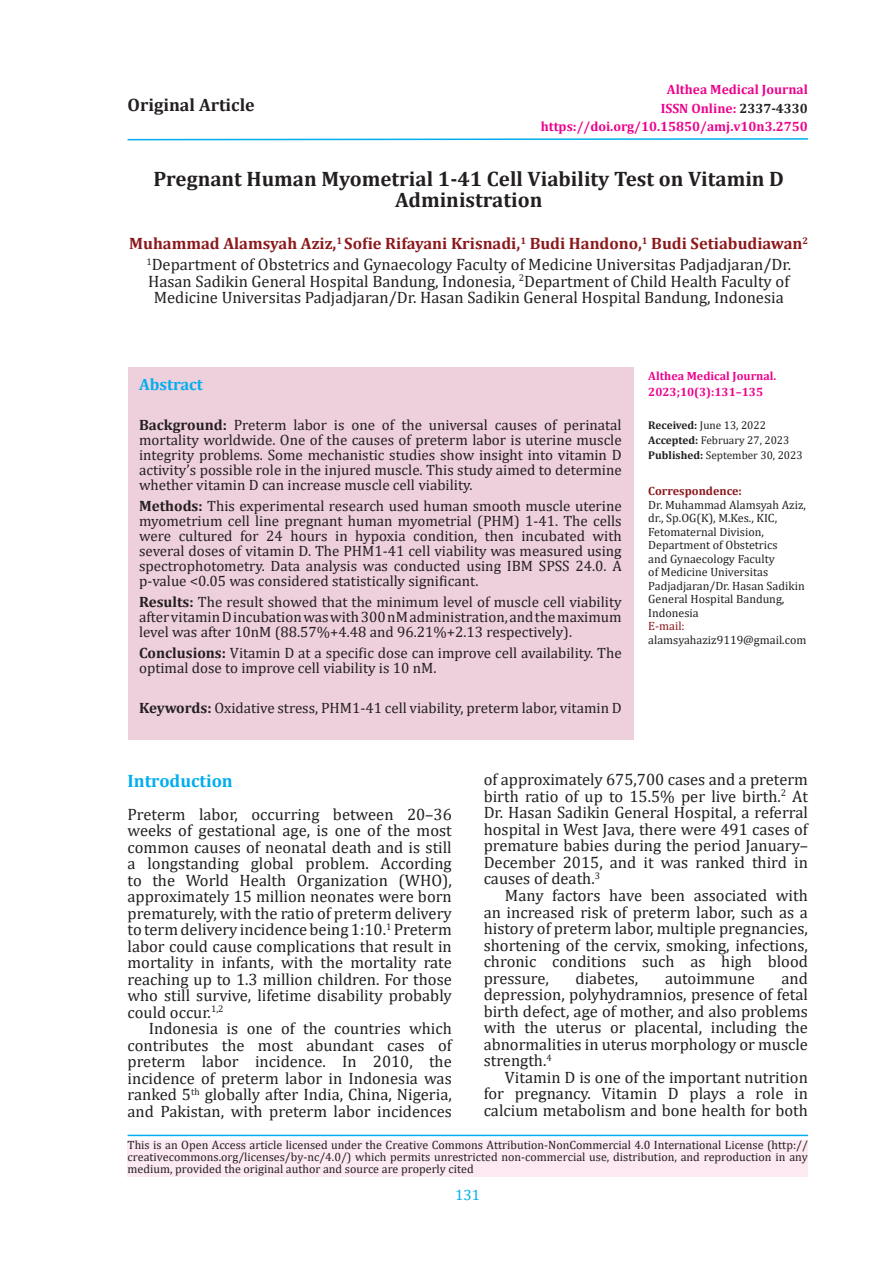
<style>
.page{position:relative;width:893px;height:1263px;background:#fff}
.page>*{position:absolute;margin:0;border:0;box-sizing:border-box;transform-origin:0 0}
.Judul_Artikel{font:700 21px/21px "Cambria";color:#231f20;text-align:center}
.t1{font:700 18px "Cambria";color:#231f20}
.Judul_Isi_Artikel{font:700 18px "Cambria";color:#00aeef}
.Isi_Artikel_0_5{font:16.5px/16.5px "Cambria";color:#231f20;text-align:justify}
.Isi_Artikel{font:16.5px/16.5px "Cambria";color:#231f20;text-align:justify}
.Departemen{font:700 16.5px "Cambria";color:#8c181b}
.Abstrak_Back{font:700 16.5px "Cambria";color:#00aeef}
.Abstrak_Isi{font:15px/15px "Cambria";color:#231f20;text-align:justify}
.t2{font:15px "Cambria";color:#00aeef}
.Penulis{font:700 13.5px/19.2px "Cambria";color:#ed028c;text-align:center}
.t3{font:12px/13.5px "Cambria";color:#231f20}
.Abstrak_Isi-2{font:700 12px "Cambria";color:#ed028c}
.t4{font:700 12px "Cambria";color:#8c181b}
.t5{font:12px "Cambria";color:#8c181b}
.Article_info{font:11.25px "Cambria";color:#231f20}
.s1{color:#231f20}
.s2{font-weight:700}
</style>
<div class="page">
<svg style="left:127px;top:138px;width:681px;height:3px"></svg>
<div style="left:128px;top:1140px;width:680px;height:37px;background:#fce9f1"></div>
<hr style="left:128px;top:1135px;width:680px;height:1px;background:#00aeef">
<div style="left:128px;top:368px;width:506px;height:372px;background:#eecfdc"></div>
<p class="t1" style="left:128px;top:92px;width:129px">Original Article</p>
<p class="Penulis" style="left:661px;top:79px;width:149px">Althea Medical Journal<br>ISSN Online: <span class="s1">2337-4330</span></p>
<p class="Penulis" style="left:541px;top:117px;width:269px">https://doi.org/10.15850/amj.v10n3.2750</p>
<p class="Judul_Artikel" style="left:153px;top:168px;width:632px">Pregnant Human Myometrial 1-41 Cell Viability Test on Vitamin D<br>Administration</p>
<p class="Departemen" style="left:129px;top:232px;width:681px">Muhammad Alamsyah Aziz,<sup>1</sup> Sofie Rifayani Krisnadi,<sup>1</sup> Budi Handono,<sup>1</sup> Budi Setiabudiawan<sup>2</sup></p>
<p class="Isi_Artikel" style="left:146px;top:256px;width:646px;text-align:center"><sup>1</sup>Department of Obstetrics and Gynaecology Faculty of Medicine Universitas Padjadjaran/Dr.<br>Hasan Sadikin General Hospital Bandung, Indonesia, <sup>2</sup>Department of Child Health Faculty of<br>Medicine Universitas Padjadjaran/Dr. Hasan Sadikin General Hospital Bandung, Indonesia</p>
<p class="Abstrak_Back" style="left:139px;top:373px;width:65px">Abstract</p>
<p class="Abstrak_Isi" style="left:139px;top:418px;width:484px"><span class="s2">Background:</span> Preterm labor is one of the universal causes of perinatal mortality worldwide. One of the causes of preterm labor is uterine muscle integrity problems. Some mechanistic studies show insight into vitamin D activity’s possible role in the injured muscle. This study aimed to determine whether vitamin D can increase muscle cell viability.</p>
<p class="Abstrak_Isi" style="left:139px;top:498px;width:484px"><span class="s2">Methods:</span> This experimental research used human smooth muscle uterine myometrium cell line pregnant human myometrial (PHM) 1-41. The cells were cultured for 24 hours in hypoxia condition, then incubated with several doses of vitamin D. The PHM1-41 cell viability was measured using spectrophotometry. Data analysis was conducted using IBM SPSS 24.0. A p-value &lt;0.05 was considered statistically significant.</p>
<p class="Abstrak_Isi" style="left:139px;top:594px;width:484px"><span class="s2">Results:</span> The result showed that the minimum level of muscle cell viability after vitamin D incubation was with 300 nM administration, and the maximum level was after 10nM (88.57%+4.48 and 96.21%+2.13 respectively).</p>
<p class="Abstrak_Isi" style="left:139px;top:645px;width:484px"><span class="s2">Conclusions:</span> Vitamin D at a specific dose can improve cell availability. The optimal dose to improve cell viability is 10 nM.</p>
<p class="Abstrak_Isi" style="left:139px;top:700px;width:484px"><span class="s2">Keywords:</span> Oxidative stress, PHM1-41 cell viability, preterm labor, vitamin D</p>
<p class="Abstrak_Isi-2" style="left:648px;top:368px;width:130px">Althea Medical Journal.</p>
<p class="Abstrak_Isi-2" style="left:648px;top:384px;width:116px">2023;10(3):131–135</p>
<p class="Article_info" style="left:648px;top:418px;width:119px"><span class="s2">Received:</span> June 13, 2022</p>
<p class="Article_info" style="left:648px;top:433px;width:143px"><span class="s2">Accepted:</span> February 27, 2023</p>
<p class="Article_info" style="left:648px;top:448px;width:156px"><span class="s2">Published:</span> September 30, 2023</p>
<p class="t4" style="left:648px;top:483px;width:95px">Correspondence:</p>
<p class="t3" style="left:648px;top:498px;width:159px">Dr. Muhammad Alamsyah Aziz, dr., Sp.OG(K), M.Kes., KIC,</p>
<p class="t3" style="left:648px;top:525px;width:158px">Fetomaternal Division,<br>Department of Obstetrics<br>and Gynaecology Faculty<br>of Medicine Universitas<br>Padjadjaran/Dr. Hasan Sadikin<br>General Hospital Bandung,<br>Indonesia</p>
<p class="t5" style="left:648px;top:619px;width:38px">E-mail:</p>
<p class="t3" style="left:648px;top:633px;width:160px">alamsyahaziz9119@gmail.com</p>
<p class="Judul_Isi_Artikel" style="left:128px;top:768px;width:107px">Introduction</p>
<p class="Isi_Artikel" style="left:128px;top:806px;width:326px">Preterm labor, occurring between 20–36 weeks of gestational age, is one of the most common causes of neonatal death and is still a longstanding global problem. According to the World Health Organization (WHO), approximately 15 million neonates were born prematurely, with the ratio of preterm delivery to term delivery incidence being 1:10.<sup>1</sup> Preterm labor could cause complications that result in mortality in infants, with the mortality rate reaching up to 1.3 million children. For those who still survive, lifetime disability probably could occur.<sup>1,2</sup></p>
<p class="Isi_Artikel_0_5" style="left:128px;top:1020px;width:326px;text-indent:21px">Indonesia is one of the countries which contributes the most abundant cases of preterm labor incidence. In 2010, the incidence of preterm labor in Indonesia was ranked 5<sup>th</sup> globally after India, China, Nigeria, and Pakistan, with preterm labor incidences</p>
<p class="Isi_Artikel_0_5" style="left:484px;top:771px;width:326px">of approximately 675,700 cases and a preterm birth ratio of up to 15.5% per live birth.<sup>2</sup> At Dr. Hasan Sadikin General Hospital, a referral hospital in West Java, there were 491 cases of premature babies during the period January– December 2015, and it was ranked third in causes of death.<sup>3</sup></p>
<p class="Isi_Artikel_0_5" style="left:484px;top:887px;width:326px;text-indent:21px">Many factors have been associated with an increased risk of preterm labor, such as a history of preterm labor, multiple pregnancies, shortening of the cervix, smoking, infections, chronic conditions such as high blood pressure,</p>
<p class="Isi_Artikel_0_5" style="left:484px;top:969px;width:326px;text-indent:298px">and depression, polyhydramnios, presence of fetal birth defect, age of mother, and also problems with the uterus or placental, including the abnormalities in uterus morphology or muscle strength.<sup>4</sup></p>
<p class="Isi_Artikel_0_5" style="left:484px;top:1068px;width:326px;text-indent:21px">Vitamin D is one of the important nutrition for pregnancy. Vitamin D plays a role in calcium metabolism and bone health for both</p>
<p class="Isi_Artikel_0_5" style="left:575px;top:969px;width:64px">diabetes,</p>
<p class="Isi_Artikel_0_5" style="left:665px;top:969px;width:91px">autoimmune</p>
<p class="t3" style="left:128px;top:1139px;width:682px;line-height:12px;text-align:justify">This is an Open Access article licensed under the Creative Commons Attribution-NonCommercial 4.0 International License (http:// creativecommons.org/licenses/by-nc/4.0/) which permits unrestricted non-commercial use, distribution, and reproduction in any medium, provided the original author and source are properly cited</p>
<p class="t2" style="left:455px;top:1186px;width:26px">131</p>
</div>
